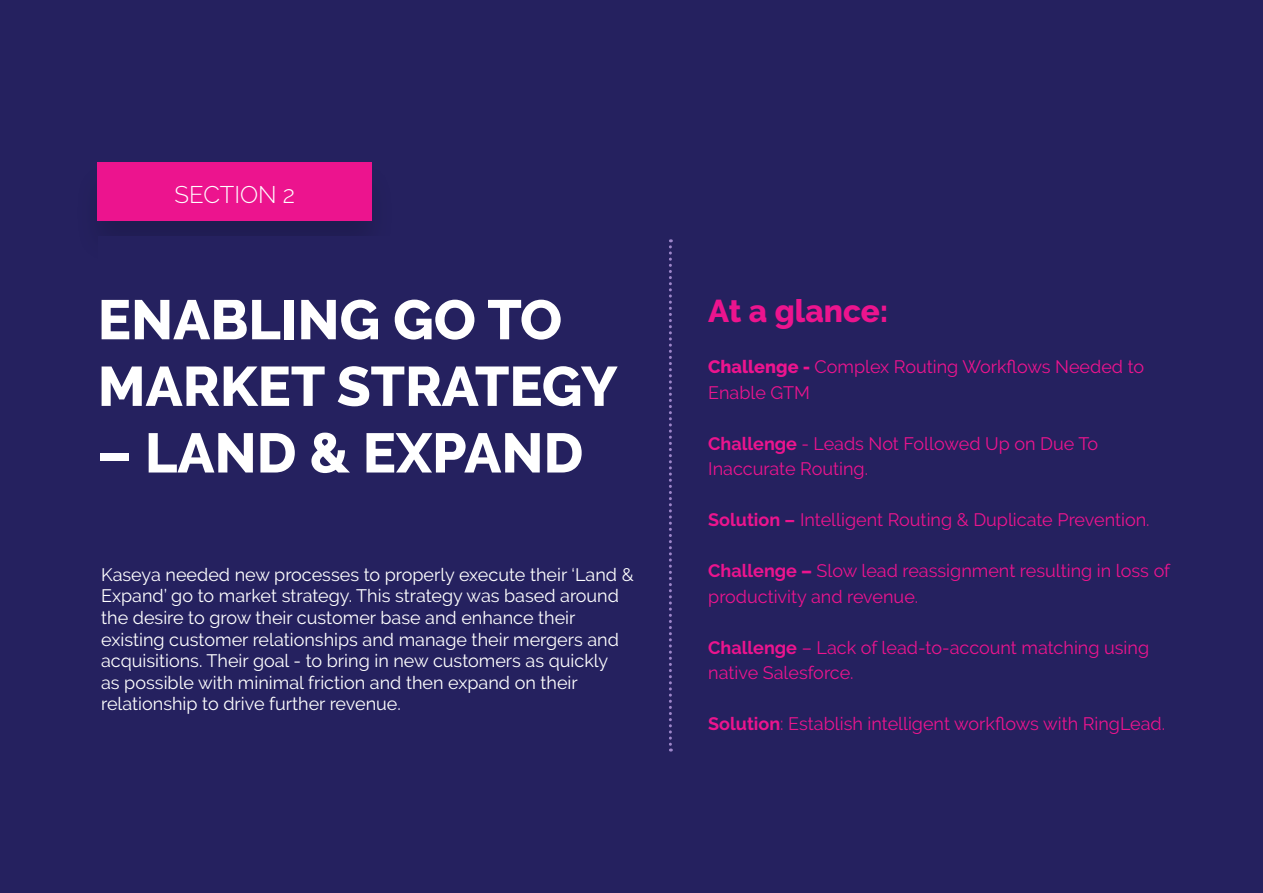
<style>
.page{position:relative;width:1263px;height:893px;background:#25215f}
.page>*{position:absolute;margin:0;border:0;box-sizing:border-box;transform-origin:0 0}
.t1{font:800 55.5px/66.6px "Raleway";color:#fff}
.t2{font:800 31.5px "Raleway";color:#ec148e}
.t3{font:300 24px "Raleway";color:#fff}
.t4{font:18px/21.6px "Raleway";color:#fff}
.t5{font:18px/25.5px "Raleway";color:#ec148e}
.s1{font-weight:800}
.s2{font-weight:700}
</style>
<div class="page">
<div style="left:74px;top:160px;width:322px;height:106px;background:#231e5a"></div>
<div style="left:98px;top:163px;width:274px;height:58px;background:#ec148e"></div>
<div style="left:98px;top:236px;width:533px;height:288px;background:#25215f"></div>
<svg style="left:669px;top:239px;width:3px;height:512px"></svg>
<h3 class="t3" style="left:175px;top:181px;width:122px">SECTION 2</h3>
<h1 class="t1" style="left:98px;top:287px;width:521px">ENABLING GO TO<br>MARKET STRATEGY</h1>
<h1 class="t1" style="left:98px;top:420px;width:487px">– LAND &amp; EXPAND</h1>
<p class="t4" style="left:101px;top:564px;width:534px">Kaseya needed new processes to properly execute their ‘Land &amp; Expand’ go to market strategy. This strategy was based around the desire to grow their customer base and enhance their existing customer relationships and manage their mergers and acquisitions. Their goal - to bring in new customers as quickly<br>as possible with minimal friction and then expand on their relationship to drive further revenue.</p>
<h2 class="t2" style="left:708px;top:293px;width:182px">At a glance:</h2>
<p class="t5" style="left:708px;top:354px;width:437px"><span class="s1">Challenge -</span> Complex Routing Workflows Needed to<br>Enable GTM</p>
<p class="t5" style="left:708px;top:431px;width:391px"><span class="s2">Challenge</span> - Leads Not Followed Up on Due To<br>Inaccurate Routing.</p>
<p class="t5" style="left:708px;top:507px;width:443px"><span class="s2">Solution –</span> Intelligent Routing &amp; Duplicate Prevention.</p>
<p class="t5" style="left:708px;top:558px;width:463px"><span class="s2">Challenge</span> <span class="s1">–</span> Slow lead reassignment resulting in loss of productivity and revenue.</p>
<p class="t5" style="left:708px;top:635px;width:442px"><span class="s2">Challenge</span> – Lack of lead-to-account matching using native Salesforce.</p>
<p class="t5" style="left:708px;top:711px;width:458px"><span class="s2">Solution</span>: Establish intelligent workflows with RingLead.</p>
</div>
